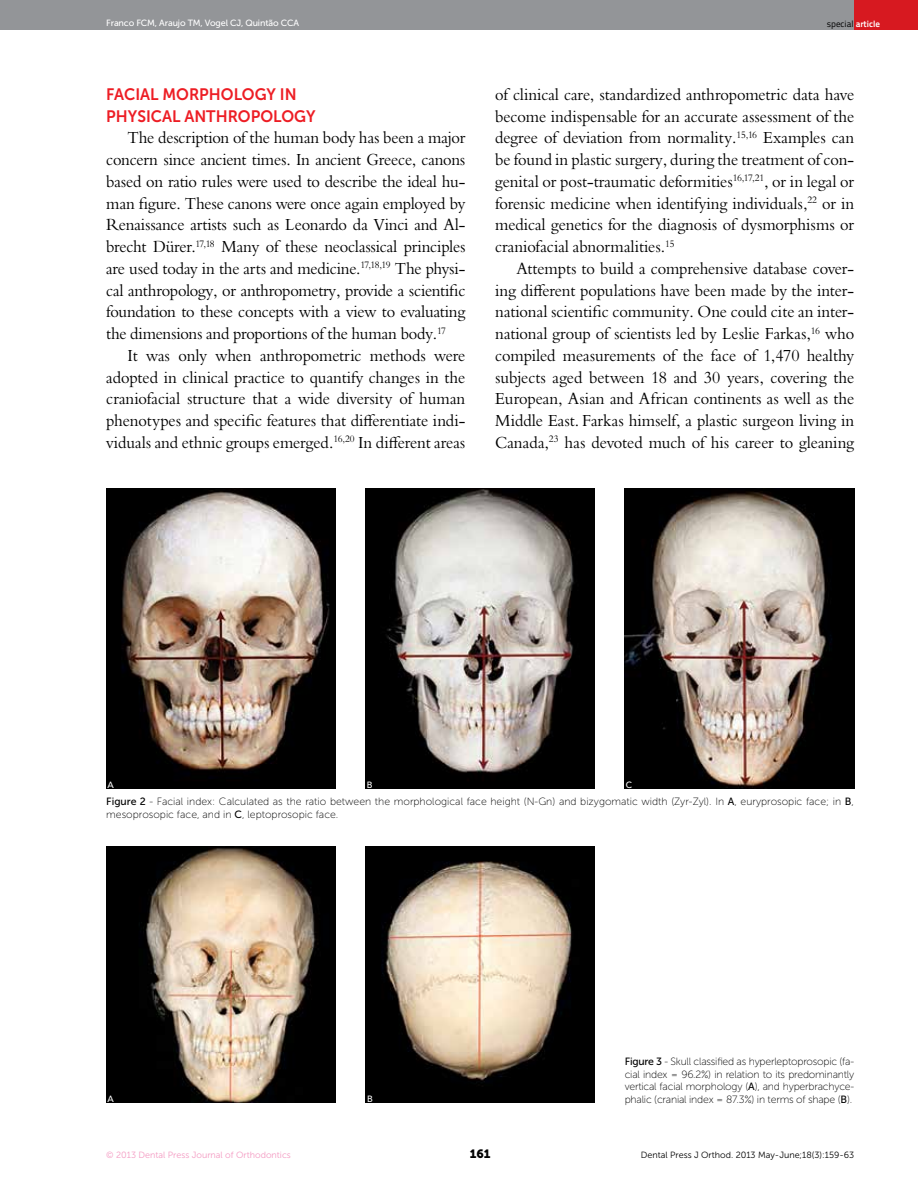
<style>
.page{position:relative;width:918px;height:1188px;background:#fff}
.page>*{position:absolute;margin:0;border:0;box-sizing:border-box;transform-origin:0 0}
.t1{font:16.5px/21.8px "Bergamo Std";letter-spacing:-.005em;color:#000;text-align:justify;scale:.95 1}
.t2{font:16.5px/21.8px "Museo Sans 700";color:#ed1d24;scale:.95 1}
.t3{font:12px "Museo Sans 900";color:#000}
.t4{font:10.5px/12.6px "Museo Sans 100";color:#000}
.t5{font:10.5px "Museo Sans 100";letter-spacing:-.02em;color:#000}
.t6{font:9px "Museo Sans 300";color:#000}
.t7{font:9px "Museo Sans 300";color:#f49ac2}
.t8{font:9px "Museo Sans 500";letter-spacing:-.015em;color:#fff}
.t9{font:9px "Titillium Text 22 L";color:#000}
.t10{font:500 9px "Avenir LT Std";color:#fff}
.s1{font-weight:700;color:#fff}
.s2{font-family:"Museo Sans 500"}
</style>
<div class="page">
<div style="left:0;top:0;width:918px;height:30px;background:#939598"></div>
<div style="left:854px;top:0;width:64px;height:30px;background:#d71920"></div>
<img style="left:106px;top:489px;width:230px;height:300px">
<img style="left:366px;top:489px;width:229px;height:300px">
<img style="left:625px;top:489px;width:229px;height:300px">
<div style="left:106px;top:780px;width:9px;height:9px;background:#000"></div>
<div style="left:366px;top:780px;width:8px;height:9px;background:#000"></div>
<div style="left:625px;top:780px;width:8px;height:9px;background:#000"></div>
<img style="left:366px;top:846px;width:229px;height:257px">
<img style="left:106px;top:846px;width:230px;height:257px">
<div style="left:106px;top:1094px;width:9px;height:9px;background:#000"></div>
<div style="left:366px;top:1094px;width:8px;height:9px;background:#000"></div>
<p class="t8" style="left:106px;top:18px;width:194px">Franco FCM, Araujo TM, Vogel CJ, Quintão CCA</p>
<p class="t9" style="left:827px;top:17px;width:55px">special <span class="s1">article</span></p>
<p class="t2" style="left:106px;top:83px;width:222px">FACIAL MORPHOLOGY IN<br>PHYSICAL ANTHROPOLOGY</p>
<p class="t1" style="left:106px;top:127px;width:380px;text-indent:21px">The description of the human body has been a major concern since ancient times. In ancient Greece, canons based on ratio rules were used to describe the ideal hu&shy;man figure. These canons were once again employed by Renaissance artists such as Leonardo da Vinci and Al&shy;brecht Dürer.<sup>17,18</sup> Many of these neoclassical principles are used today in the arts and medicine.<sup>17,18,19</sup> The physi&shy;cal anthropology, or anthropometry, provide a scientific foundation to these concepts with a view to evaluating the dimensions and proportions of the human body.<sup>17</sup></p>
<p class="t1" style="left:106px;top:344px;width:379px;text-indent:21px">It was only when anthropometric methods were adopted in clinical practice to quantify changes in the craniofacial structure that a wide diversity of human phenotypes and specific features that differentiate indi&shy;viduals and ethnic groups emerged.<sup>16,20</sup> In different areas</p>
<p class="t1" style="left:495px;top:83px;width:380px">of clinical care, standardized anthropometric data have become indispensable for an accurate assessment of the degree of deviation from normality.<sup>15,16</sup> Examples can be found in plastic surgery, during the treatment of con&shy;genital or post-traumatic deformities<sup>16,17,21</sup>, or in legal or forensic medicine when identifying individuals,<sup>22</sup> or in medical genetics for the diagnosis of dysmorphisms or craniofacial abnormalities.<sup>15</sup></p>
<p class="t1" style="left:495px;top:257px;width:380px;text-indent:21px">Attempts to build a comprehensive database cover&shy;ing different populations have been made by the inter&shy;national scientific community. One could cite an inter&shy;national group of scientists led by Leslie Farkas,<sup>16</sup> who compiled measurements of the face of 1,470 healthy subjects aged between 18 and 30 years, covering the European, Asian and African continents as well as the Middle East. Farkas himself, a plastic surgeon living in Canada,<sup>23</sup> has devoted much of his career to gleaning</p>
<p class="t10" style="left:107px;top:779px;width:8px">A</p>
<p class="t10" style="left:367px;top:779px;width:7px">B</p>
<p class="t10" style="left:626px;top:779px;width:8px">C</p>
<p class="t4" style="left:106px;top:795px;width:749px"><span class="s2">Figure 2</span> - Facial index: Calculated as the ratio between the morphological face height (N-Gn) and bizygomatic width (Zyr-Zyl). In <span class="s2">A</span>, euryprosopic face; in <span class="s2">B</span>, mesoprosopic face, and in <span class="s2">C</span>, leptoprosopic face.</p>
<p class="t4" style="left:625px;top:1055px;width:231px;text-align:justify"><span class="s2">Figure 3</span> - Skull classified as hyperleptoprosopic (fa&shy;cial index = 96.2%) in relation to its predominantly vertical facial morphology (<span class="s2">A</span>), and hyperbrachyce-</p>
<p class="t10" style="left:107px;top:1093px;width:8px">A</p>
<p class="t10" style="left:367px;top:1093px;width:7px">B</p>
<p class="t5" style="left:625px;top:1094px;width:229px">phalic (cranial index = 87.3%) in terms of shape (<span class="s2">B</span>).</p>
<p class="t7" style="left:106px;top:1150px;width:186px">© 2013 Dental Press Journal of Orthodontics</p>
<p class="t3" style="left:470px;top:1147px;width:22px">161</p>
<p class="t6" style="left:641px;top:1150px;width:215px">Dental Press J Orthod. 2013 May-June;18(3):159-63</p>
</div>
